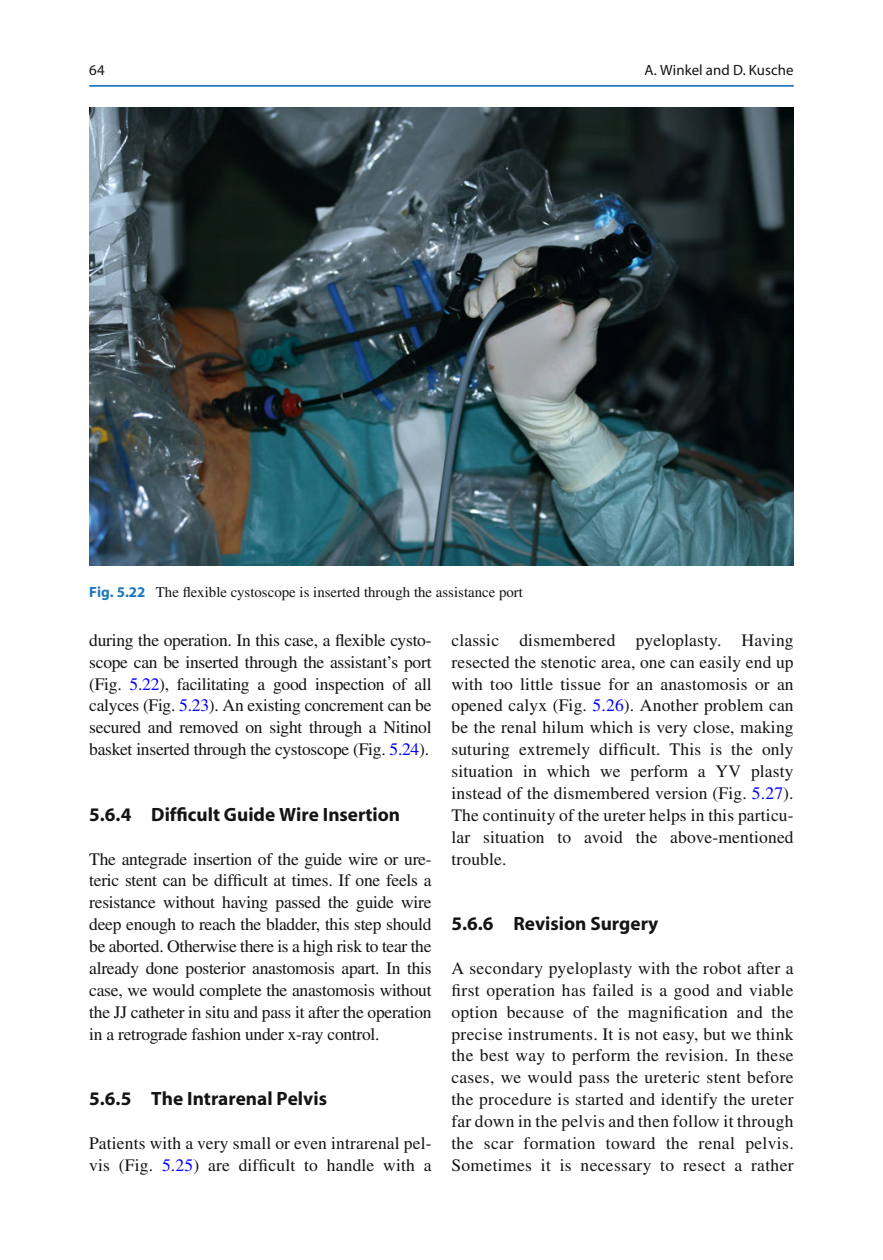
<style>
.page{position:relative;width:883px;height:1260px;background:#fff}
.page>*{position:absolute;margin:0;border:0;box-sizing:border-box;transform-origin:0 0}
.t1{font:700 19.25px "Myriad";color:#131413}
.t2{font:17.5px/21.9px "Times";letter-spacing:.01em;color:#131413;text-align:justify}
.t3{font:14.88px "Times";color:#131413}
.t4{font:14.88px "Myriad";letter-spacing:.005em;color:#131413}
.s1{font-family:"Myriad";font-weight:700;color:#1f77b9}
.s2{color:#00f}
</style>
<div class="page">
<hr style="left:89px;top:85px;width:705px;height:2px;background:#1f77b9">
<img style="left:89px;top:107px;width:705px;height:458px">
<p class="t4" style="left:89px;top:64px;width:17px">64</p>
<p class="t4" style="left:644px;top:64px;width:151px">A. Winkel and D. Kusche</p>
<p class="t3" style="left:89px;top:587px;width:435px"><span class="s1">Fig. 5.22</span> The fl exible cystoscope is inserted through the assistance port</p>
<p class="t2" style="left:89px;top:631px;width:344px">during the operation. In this case, a fl exible cysto&shy;scope can be inserted through the assistant’s port (Fig. <span class="s2">5.22</span> ), facilitating a good inspection of all calyces (Fig. <span class="s2">5.23</span> ). An existing concrement can be secured and removed on sight through a Nitinol basket inserted through the cystoscope (Fig. <span class="s2">5.24</span> ).</p>
<p class="t1" style="left:89px;top:807px;width:312px">5.6.4 Dif fi cult Guide Wire Insertion</p>
<p class="t2" style="left:89px;top:849px;width:344px">The antegrade insertion of the guide wire or ure&shy;teric stent can be dif fi cult at times. If one feels a resistance without having passed the guide wire deep enough to reach the bladder, this step should be aborted. Otherwise there is a high risk to tear the already done posterior anastomosis apart. In this case, we would complete the anastomosis without the JJ catheter in situ and pass it after the operation in a retrograde fashion under x-ray control.</p>
<p class="t1" style="left:89px;top:1091px;width:239px">5.6.5 The Intrarenal Pelvis</p>
<p class="t2" style="left:89px;top:1134px;width:344px">Patients with a very small or even intrarenal pel&shy;vis (Fig. <span class="s2">5.25</span> ) are dif fi cult to handle with a</p>
<p class="t2" style="left:451px;top:631px;width:344px">classic dismembered pyeloplasty. Having resected the stenotic area, one can easily end up with too little tissue for an anastomosis or an opened calyx (Fig. <span class="s2">5.26</span> ). Another problem can be the renal hilum which is very close, making suturing extremely dif fi cult. This is the only situation in which we perform a YV plasty instead of the dismembered version (Fig. <span class="s2">5.27</span> ).<br>The continuity of the ureter helps in this particu&shy;lar situation to avoid the above-mentioned trouble.</p>
<p class="t1" style="left:451px;top:916px;width:208px">5.6.6 Revision Surgery</p>
<p class="t2" style="left:451px;top:959px;width:344px">A secondary pyeloplasty with the robot after a fi rst operation has failed is a good and viable option because of the magni fi cation and the precise instruments. It is not easy, but we think the best way to perform the revision. In these cases, we would pass the ureteric stent before the procedure is started and identify the ureter far down in the pelvis and then follow it through the scar formation toward the renal pelvis.<br>Sometimes it is necessary to resect a rather</p>
</div>
